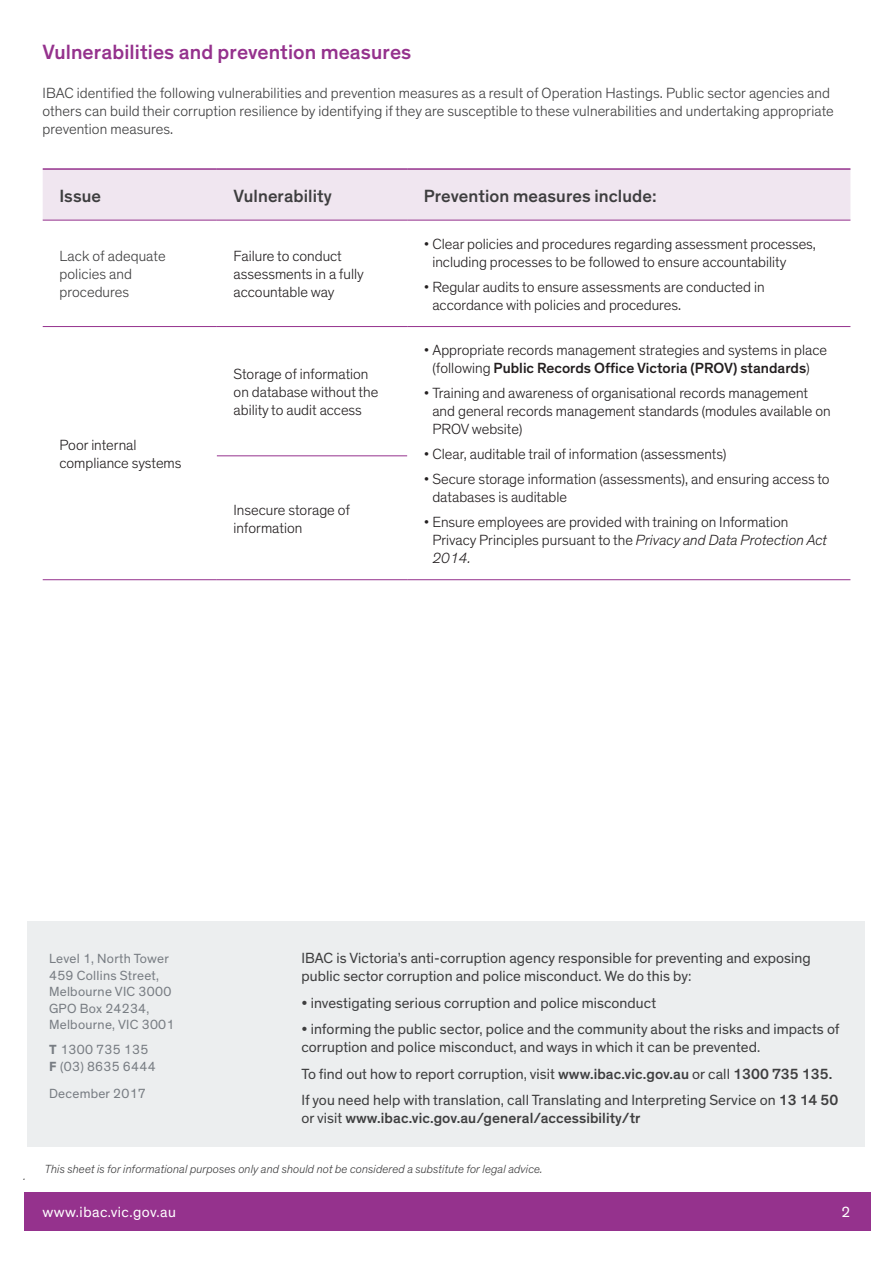
<style>
.page{position:relative;width:893px;height:1263px;background:#fff}
.page>*{position:absolute;margin:0;border:0;box-sizing:border-box;transform-origin:0 0}
.Heading_2{font:500 21px "Theinhardt";letter-spacing:.005em;color:#95328d}
.t1{font:500 18px "Theinhardt";letter-spacing:.005em;color:#3e3e3f}
.t2{font:300 15px/18px "Theinhardt";color:#231f20}
.t3{font:15px/18px "Theinhardt";letter-spacing:.005em;color:#3e3e3f}
.t4{font:300 15px/18px "Theinhardt";letter-spacing:.005em;color:#3e3e3f}
.t5{font:15px "Theinhardt";letter-spacing:.03em;color:#fff}
.t6{font:13.5px/16.5px "Theinhardt";letter-spacing:.02em;color:#787d83}
.Body_copy{font:italic 300 12px "Theinhardt";letter-spacing:.005em;color:#3e3e3f}
.s1{font-weight:500}
.s2{font-style:italic}
.s3{font-weight:700}
</style>
<div class="page">
<div style="left:24px;top:1193px;width:847px;height:38px;background:#95328d"></div>
<div style="left:43px;top:170px;width:807px;height:50px;background:#f0e6f0"></div>
<hr style="left:43px;top:220px;width:174px;height:1px;background:#95328d">
<hr style="left:217px;top:220px;width:190px;height:1px;background:#95328d">
<hr style="left:407px;top:220px;width:443px;height:1px;background:#95328d">
<hr style="left:43px;top:326px;width:174px;height:1px;background:#95328d">
<hr style="left:217px;top:326px;width:190px;height:1px;background:#95328d">
<hr style="left:407px;top:326px;width:443px;height:1px;background:#95328d">
<hr style="left:43px;top:168px;width:174px;height:2px;background:#95328d">
<hr style="left:217px;top:168px;width:190px;height:2px;background:#95328d">
<hr style="left:407px;top:168px;width:443px;height:2px;background:#95328d">
<hr style="left:217px;top:455px;width:190px;height:1px;background:#95328d">
<hr style="left:43px;top:579px;width:174px;height:1px;background:#95328d">
<hr style="left:217px;top:579px;width:190px;height:1px;background:#95328d">
<hr style="left:407px;top:579px;width:443px;height:1px;background:#95328d">
<div style="left:28px;top:921px;width:837px;height:226px;background:#eceeef"></div>
<p class="Heading_2" style="left:43px;top:39px;width:370px">Vulnerabilities and prevention measures</p>
<p class="t4" style="left:43px;top:84px;width:793px">IBAC identified the following vulnerabilities and prevention measures as a result of Operation Hastings. Public sector agencies and others can build their corruption resilience by identifying if they are susceptible to these vulnerabilities and undertaking appropriate prevention measures.</p>
<p class="t1" style="left:59px;top:185px;width:43px">Issue</p>
<p class="t1" style="left:234px;top:185px;width:100px">Vulnerability</p>
<p class="t1" style="left:424px;top:185px;width:234px">Prevention measures include:</p>
<p class="t4" style="left:59px;top:248px;width:108px">Lack of adequate policies and procedures</p>
<p class="t2" style="left:234px;top:248px;width:132px">Failure to conduct assessments in a fully accountable way</p>
<p class="t2" style="left:59px;top:436px;width:124px">Poor internal compliance systems</p>
<p class="t2" style="left:234px;top:365px;width:146px">Storage of information on database without the ability to audit access</p>
<p class="t2" style="left:234px;top:501px;width:118px">Insecure storage of information</p>
<p class="t2" style="left:432px;top:235px;width:385px;text-indent:-9px">• Clear policies and procedures regarding assessment processes, including processes to be followed to ensure accountability</p>
<p class="t2" style="left:432px;top:278px;width:334px;text-indent:-9px">• Regular audits to ensure assessments are conducted in accordance with policies and procedures.</p>
<p class="t2" style="left:424px;top:341px;width:405px;text-align:center">• Appropriate records management strategies and systems in place (following <span class="s1">Public Records Office Victoria (PROV) standards</span>)</p>
<p class="t2" style="left:432px;top:384px;width:400px;text-indent:-9px">• Training and awareness of organisational records management and general records management standards (modules available on<br>PROV website)</p>
<p class="t2" style="left:424px;top:445px;width:304px">• Clear, auditable trail of information (assessments)</p>
<p class="t2" style="left:432px;top:470px;width:399px;text-indent:-9px">• Secure storage information (assessments), and ensuring access to databases is auditable</p>
<p class="t2" style="left:432px;top:513px;width:396px;text-indent:-9px">• Ensure employees are provided with training on Information<br>Privacy Principles pursuant to the <span class="s2">Privacy and Data Protection Act<br>2014.</span></p>
<p class="Body_copy" style="left:23px;top:1169px;width:4px">.</p>
<p class="t6" style="left:49px;top:950px;width:122px">Level 1, North Tower<br>459 Collins Street,</p>
<p class="t6" style="left:49px;top:983px;width:124px">Melbourne VIC 3000<br>GPO Box 24234,</p>
<p class="t6" style="left:49px;top:1016px;width:127px">Melbourne, VIC 3001</p>
<p class="t6" style="left:49px;top:1041px;width:101px"><span class="s3">T</span> 1300 735 135</p>
<p class="t6" style="left:49px;top:1058px;width:108px"><span class="s3">F</span> (03) 8635 6444</p>
<p class="t6" style="left:49px;top:1086px;width:98px">December 2017</p>
<p class="t3" style="left:301px;top:949px;width:511px">IBAC is Victoria’s anti-corruption agency responsible for preventing and exposing public sector corruption and police misconduct. We do this by:</p>
<p class="t3" style="left:301px;top:994px;width:356px">• investigating serious corruption and police misconduct</p>
<p class="t3" style="left:301px;top:1020px;width:540px">• informing the public sector, police and the community about the risks and impacts of corruption and police misconduct, and ways in which it can be prevented.</p>
<p class="t3" style="left:301px;top:1065px;width:532px">To find out how to report corruption, visit <span class="s1">www.ibac.vic.gov.au</span> or call <span class="s1">1300 735 135.</span></p>
<p class="t3" style="left:301px;top:1091px;width:538px">If you need help with translation, call Translating and Interpreting Service on <span class="s1">13 14 50 </span>or visit <span class="s1">www.ibac.vic.gov.au/general/accessibility/tr</span></p>
<p class="Body_copy" style="left:45px;top:1162px;width:499px">This sheet is for informational purposes only and should not be considered a substitute for legal advice.</p>
<p class="t5" style="left:43px;top:1203px;width:135px">www.ibac.vic.gov.au</p>
<p class="t5" style="left:842px;top:1203px;width:10px">2</p>
</div>
